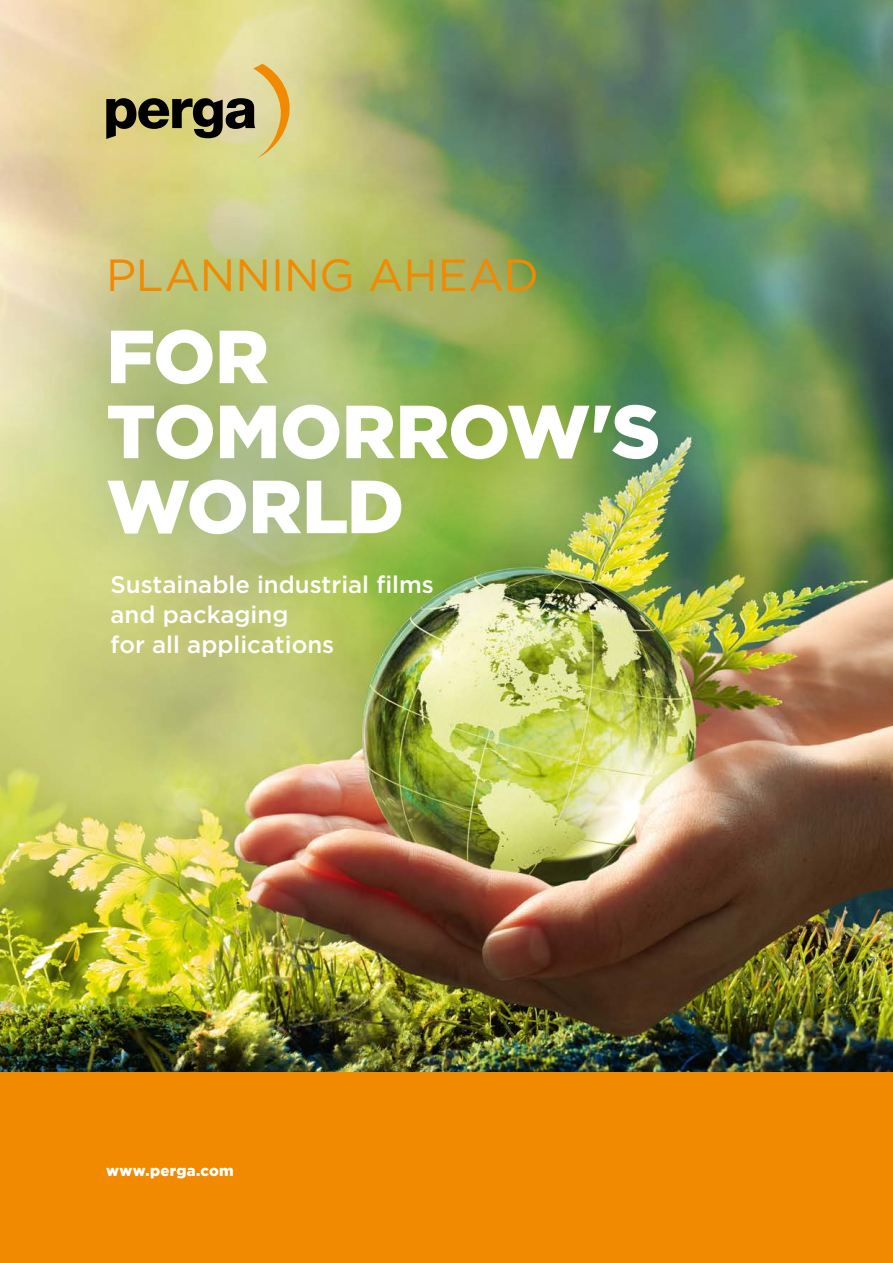
<style>
.page{position:relative;width:893px;height:1263px;background:#fff}
.page>*{position:absolute;margin:0;border:0;box-sizing:border-box;transform-origin:0 0}
.t1{font:900 75px/75px "Gotham";letter-spacing:-.01em;color:#fff}
.t2{font:45px "Gotham";color:#f18a00}
.t3{font:500 24px/30px "Gotham";color:#fff}
.t4{font:900 15px "Gotham";letter-spacing:.015em;color:#fff}
</style>
<div class="page">
<div style="left:0;top:1071px;width:893px;height:192px;background:#f18a00"></div>
<img style="left:0;top:0;width:893px;height:1071px">
<svg style="left:106px;top:64px;width:184px;height:79px;background:#afa36a"></svg>
<div style="left:0;top:143px;width:770px;height:508px;background:#003c15;opacity:.3"></div>
<h2 class="t2" style="left:106px;top:246px;width:434px">PLANNING AHEAD</h2>
<h1 class="t1" style="left:106px;top:318px;width:556px">FOR<br>TOMORROW'S<br>WORLD</h1>
<p class="t3" style="left:111px;top:569px;width:325px">Sustainable industrial films and packaging<br>for all applications</p>
<p class="t4" style="left:106px;top:1160px;width:129px">www.perga.com</p>
</div>
